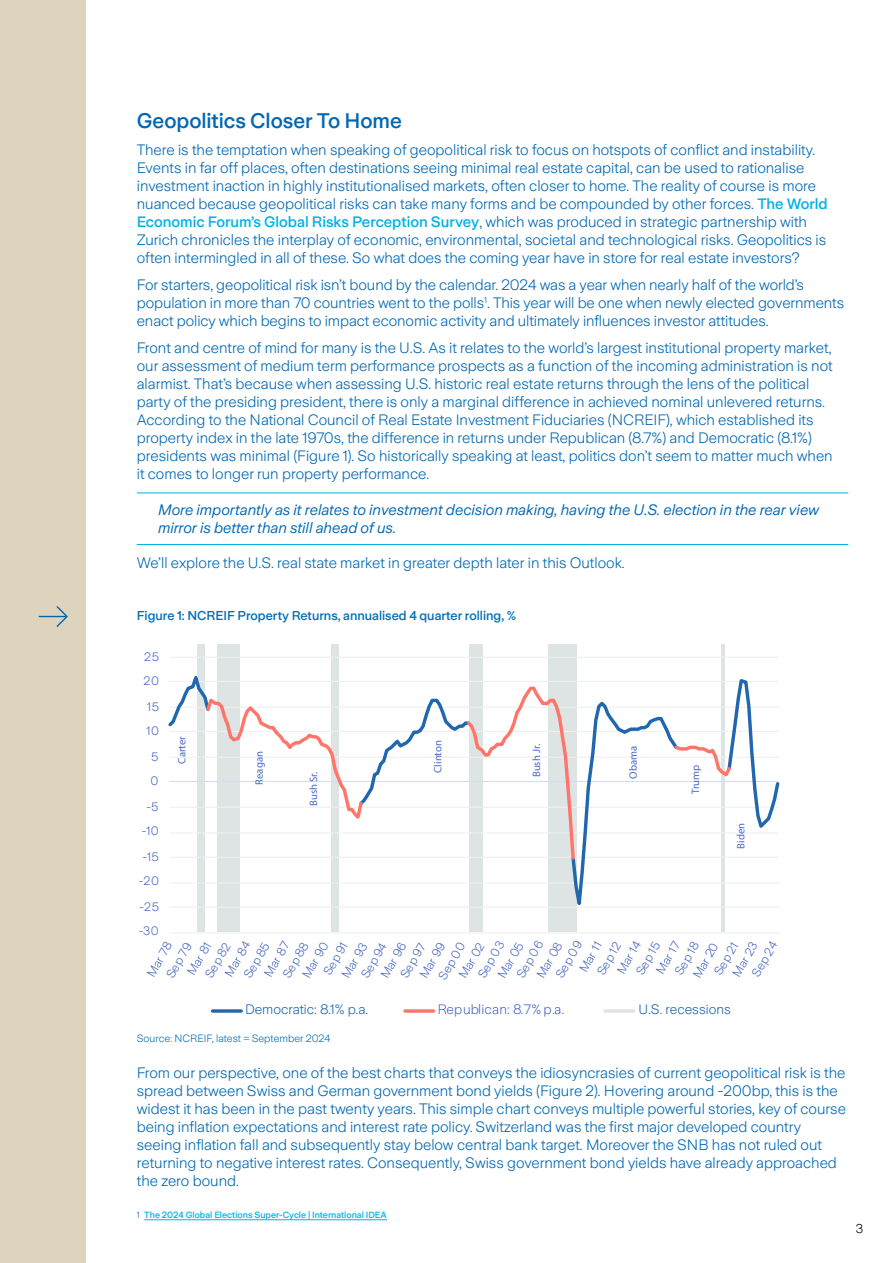
<style>
.page{position:relative;width:893px;height:1263px;background:#fff}
.page>*{position:absolute;margin:0;border:0;box-sizing:border-box;transform-origin:0 0}
.t1{font:500 21px "Zurich Sans";letter-spacing:-.005em;color:#0067b2}
.t2{font:300 15px/18px "Zurich Sans";color:#0067b2}
.t3{font:italic 15px/18px "Zurich Sans";color:#0067b2}
.t4{font:300 13.65px "Zurich Sans";color:#2167ae}
.t5{font:300 13.65px "Zurich Sans";letter-spacing:.005em;color:#4b6ac6}
.t6{font:500 12.75px "Zurich Sans";color:#006fb6}
.t7{font:300 12.75px "Zurich Sans";color:#000}
.t8{font:300 12.15px "Zurich Sans";letter-spacing:.04em;color:#4b6ac6}
.t9{font:10.8px "Myriad Pro";color:#4b6ac6}
.t10{font:300 10.5px "Zurich Sans";color:#006fb6}
.t11{font:500 9px "Zurich Sans";color:#00b2e9}
.s1{font-weight:500;color:#00b2e9}
.s2{font-weight:300;color:#0067b2}
</style>
<div class="page">
<div style="left:0;top:0;width:85px;height:1263px;background:#ded3bd"></div>
<hr style="left:137px;top:544px;width:711px;height:1px;background:#00b2e9">
<hr style="left:137px;top:492px;width:711px;height:1px;background:#00b2e9">
<svg style="left:39px;top:606px;width:29px;height:21px"></svg>
<svg style="left:168px;top:644px;width:612px;height:371px"></svg>
<hr style="left:144px;top:1219px;width:243px;height:1px;background:#00b2e9">
<svg style="left:154px;top:941px;width:19px;height:35px"></svg>
<svg style="left:187px;top:942px;width:24px;height:33px"></svg>
<svg style="left:225px;top:940px;width:26px;height:36px"></svg>
<svg style="left:264px;top:940px;width:26px;height:36px"></svg>
<svg style="left:302px;top:941px;width:27px;height:37px"></svg>
<svg style="left:342px;top:941px;width:26px;height:37px"></svg>
<svg style="left:381px;top:941px;width:26px;height:37px"></svg>
<svg style="left:420px;top:941px;width:26px;height:37px"></svg>
<svg style="left:459px;top:942px;width:26px;height:36px"></svg>
<svg style="left:498px;top:941px;width:26px;height:37px"></svg>
<svg style="left:536px;top:941px;width:27px;height:37px"></svg>
<svg style="left:579px;top:941px;width:23px;height:31px"></svg>
<svg style="left:617px;top:940px;width:24px;height:33px"></svg>
<svg style="left:656px;top:940px;width:24px;height:33px"></svg>
<svg style="left:693px;top:942px;width:26px;height:36px"></svg>
<svg style="left:732px;top:941px;width:26px;height:35px"></svg>
<h1 class="t1" style="left:137px;top:112px;width:266px">Geopolitics Closer To Home</h1>
<p class="t2" style="left:137px;top:142px;width:692px">There is the temptation when speaking of geopolitical risk to focus on hotspots of conflict and instability.<br>Events in far off places, often destinations seeing minimal real estate capital, can be used to rationalise investment inaction in highly institutionalised markets, often closer to home. The reality of course is more nuanced because geopolitical risks can take many forms and be compounded by other forces. <span class="s1">The World Economic Forum’s Global Risks Perception Survey</span>, which was produced in strategic partnership with Zurich chronicles the interplay of economic, environmental, societal and technological risks. Geopolitics is often intermingled in all of these. So what does the coming year have in store for real estate investors?</p>
<p class="t2" style="left:137px;top:277px;width:709px">For starters, geopolitical risk isn’t bound by the calendar. 2024 was a year when nearly half of the world’s population in more than 70 countries went to the polls<sup>1</sup>. This year will be one when newly elected governments enact policy which begins to impact economic activity and ultimately influences investor attitudes.</p>
<p class="t2" style="left:137px;top:340px;width:697px">Front and centre of mind for many is the U.S. As it relates to the world’s largest institutional property market, our assessment of medium term performance prospects as a function of the incoming administration is not alarmist. That’s because when assessing U.S. historic real estate returns through the lens of the political party of the presiding president, there is only a marginal difference in achieved nominal unlevered returns.<br>According to the National Council of Real Estate Investment Fiduciaries (NCREIF), which established its property index in the late 1970s, the difference in returns under Republican (8.7%) and Democratic (8.1%) presidents was minimal (Figure 1). So historically speaking at least, politics don’t seem to matter much when it comes to longer run property performance.</p>
<p class="t3" style="left:158px;top:502px;width:663px">More importantly as it relates to investment decision making, having the U.S. election in the rear view mirror is better than still ahead of us.</p>
<p class="t2" style="left:137px;top:554px;width:489px">We’ll explore the U.S. real state market in greater depth later in this Outlook.</p>
<p class="t6" style="left:137px;top:610px;width:381px">Figure 1: NCREIF Property Returns, annualised 4 quarter rolling, %</p>
<p class="t8" style="left:144px;top:652px;width:16px">25</p>
<p class="t8" style="left:144px;top:676px;width:17px">20</p>
<p class="t8" style="left:147px;top:702px;width:13px">15</p>
<p class="t8" style="left:146px;top:726px;width:14px">10</p>
<p class="t8" style="left:151px;top:752px;width:9px">5</p>
<p class="t8" style="left:151px;top:776px;width:9px">0</p>
<p class="t8" style="left:147px;top:802px;width:13px">-5</p>
<p class="t8" style="left:142px;top:826px;width:19px">-10</p>
<p class="t8" style="left:142px;top:852px;width:18px">-15</p>
<p class="t8" style="left:139px;top:876px;width:22px">-20</p>
<p class="t8" style="left:140px;top:902px;width:21px">-25</p>
<p class="t8" style="left:139px;top:926px;width:22px">-30</p>
<p class="t9" style="left:178px;top:764px;width:29px;rotate:-90deg">Carter</p>
<p class="t9" style="left:255px;top:785px;width:35px;rotate:-90deg">Reagan</p>
<p class="t9" style="left:310px;top:806px;width:36px;rotate:-90deg">Bush Sr.</p>
<p class="t9" style="left:434px;top:773px;width:34px;rotate:-90deg">Clinton</p>
<p class="t9" style="left:532px;top:777px;width:35px;rotate:-90deg">Bush Jr.</p>
<p class="t9" style="left:629px;top:779px;width:34px;rotate:-90deg">Obama</p>
<p class="t9" style="left:691px;top:794px;width:31px;rotate:-90deg">Trump</p>
<p class="t9" style="left:737px;top:848px;width:27px;rotate:-90deg">Biden</p>
<p class="t8" style="left:165px;top:975px;width:41px;rotate:-60deg">Sep 79</p>
<p class="t8" style="left:204px;top:975px;width:40px;rotate:-60deg">Sep 82</p>
<p class="t8" style="left:243px;top:975px;width:41px;rotate:-60deg">Sep 85</p>
<p class="t8" style="left:282px;top:975px;width:41px;rotate:-60deg">Sep 88</p>
<p class="t8" style="left:323px;top:972px;width:37px;rotate:-60deg">Sep 91</p>
<p class="t8" style="left:360px;top:975px;width:40px;rotate:-60deg">Sep 94</p>
<p class="t8" style="left:400px;top:975px;width:40px;rotate:-60deg">Sep 97</p>
<p class="t8" style="left:438px;top:976px;width:43px;rotate:-60deg">Sep 00</p>
<p class="t8" style="left:477px;top:975px;width:42px;rotate:-60deg">Sep 03</p>
<p class="t8" style="left:516px;top:975px;width:42px;rotate:-60deg">Sep 06</p>
<p class="t8" style="left:555px;top:975px;width:42px;rotate:-60deg">Sep 09</p>
<p class="t8" style="left:596px;top:972px;width:37px;rotate:-60deg">Sep 12</p>
<p class="t8" style="left:635px;top:972px;width:38px;rotate:-60deg">Sep 15</p>
<p class="t8" style="left:674px;top:972px;width:38px;rotate:-60deg">Sep 18</p>
<p class="t8" style="left:713px;top:972px;width:37px;rotate:-60deg">Sep 21</p>
<p class="t8" style="left:751px;top:973px;width:40px;rotate:-60deg">Sep 24</p>
<p class="t5" style="left:446px;top:1004px;width:119px">epublic n: 8.7% p. .</p>
<p class="t4" style="left:245px;top:1004px;width:125px">Democratic: 8.1% p.a.</p>
<p class="t4" style="left:639px;top:1004px;width:94px">U.S. recessions</p>
<p class="t10" style="left:137px;top:1034px;width:195px">Source: NCREIF, latest = September 2024</p>
<p class="t2" style="left:137px;top:1064px;width:711px">From our perspective, one of the best charts that conveys the idiosyncrasies of current geopolitical risk is the spread between Swiss and German government bond yields (Figure 2). Hovering around -200bp, this is the widest it has been in the past twenty years. This simple chart conveys multiple powerful stories, key of course being inflation expectations and interest rate policy. Switzerland was the first major developed country seeing inflation fall and subsequently stay below central bank target. Moreover the SNB has not ruled out returning to negative interest rates. Consequently, Swiss government bond yields have already approached the zero bound.</p>
<p class="t11" style="left:137px;top:1211px;width:252px"><span class="s2">1</span> The 2024 Global Elections Super-Cycle | International IDEA</p>
<p class="t7" style="left:856px;top:1223px;width:9px">3</p>
</div>
